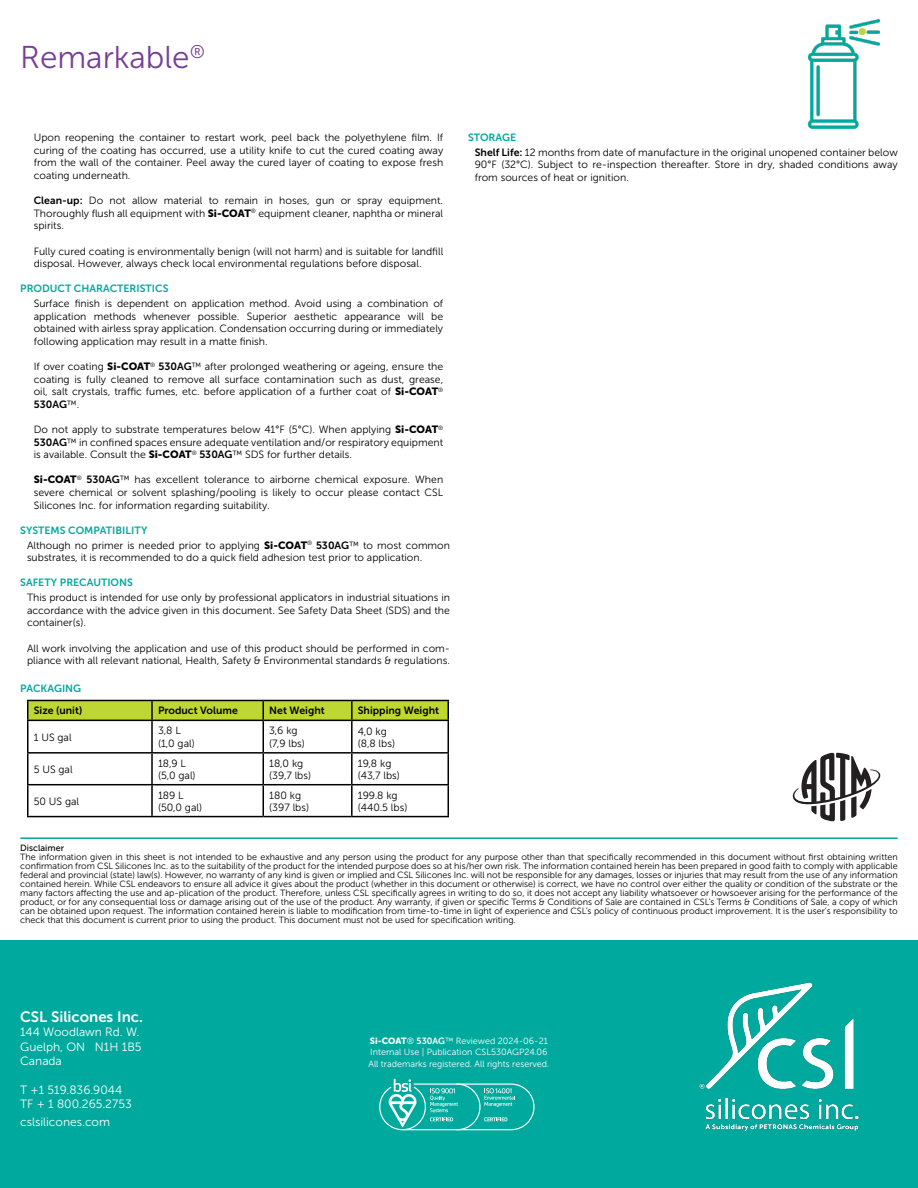
<style>
.page{position:relative;width:918px;height:1188px;background:#fff}
.page>*{position:absolute;margin:0;border:0;box-sizing:border-box;transform-origin:0 0}
.t1{font:31.5px "Museo Sans 300";color:#763f98}
.t2{font:15px "Museo Sans 700";color:#fff}
.t3{font:12px/14.4px "Museo Sans 300";color:#fff}
.t4{font:10.5px/12.6px "Museo Sans 300";color:#000;text-align:justify}
.t5{font:10.5px "Museo Sans 700";color:#00a99d}
.t6{font:10.5px "Museo Sans 700";color:#000}
.t7{font:9px/9px "Museo Sans 300";color:#000;text-align:justify}
.t8{font:9px "Museo Sans 300";color:#fff}
.t9{font:9px "Museo Sans 500";color:#000}
.s1{font-family:"Museo Sans 700"}
.s2{font-family:"Museo Sans 900"}
</style>
<div class="page">
<div style="left:1px;top:940px;width:917px;height:248px;background:#00a99d"></div>
<img style="left:699px;top:982px;width:160px;height:149px">
<hr style="left:20px;top:837px;width:878px;height:2px;background:#00a99d">
<svg style="left:379px;top:1079px;width:156px;height:51px"></svg>
<svg style="left:793px;top:753px;width:87px;height:68px"></svg>
<img style="left:807px;top:19px;width:73px;height:110px">
<svg style="left:27px;top:701px;width:422px;height:19px;background:#b5cb2f"></svg>
<hr style="left:27px;top:720px;width:125px;height:1px;background:#000">
<hr style="left:27px;top:721px;width:1px;height:31px;background:#000">
<hr style="left:152px;top:720px;width:111px;height:1px;background:#000">
<hr style="left:151px;top:721px;width:2px;height:31px;background:#000">
<hr style="left:263px;top:720px;width:89px;height:1px;background:#000">
<hr style="left:262px;top:721px;width:2px;height:31px;background:#000">
<hr style="left:352px;top:720px;width:97px;height:1px;background:#000">
<hr style="left:351px;top:721px;width:2px;height:31px;background:#000">
<hr style="left:448px;top:721px;width:1px;height:31px;background:#000">
<hr style="left:27px;top:754px;width:1px;height:30px;background:#000">
<hr style="left:151px;top:754px;width:2px;height:30px;background:#000">
<hr style="left:262px;top:754px;width:2px;height:30px;background:#000">
<hr style="left:351px;top:754px;width:2px;height:30px;background:#000">
<hr style="left:448px;top:754px;width:1px;height:30px;background:#000">
<hr style="left:27px;top:785px;width:1px;height:31px;background:#000">
<hr style="left:151px;top:785px;width:2px;height:31px;background:#000">
<hr style="left:262px;top:785px;width:2px;height:31px;background:#000">
<hr style="left:351px;top:785px;width:2px;height:31px;background:#000">
<hr style="left:448px;top:785px;width:1px;height:31px;background:#000">
<hr style="left:27px;top:752px;width:125px;height:2px;background:#000">
<hr style="left:152px;top:752px;width:111px;height:2px;background:#000">
<hr style="left:263px;top:752px;width:89px;height:2px;background:#000">
<hr style="left:352px;top:752px;width:97px;height:2px;background:#000">
<hr style="left:27px;top:784px;width:125px;height:1px;background:#000">
<hr style="left:152px;top:784px;width:111px;height:1px;background:#000">
<hr style="left:263px;top:784px;width:89px;height:1px;background:#000">
<hr style="left:352px;top:784px;width:97px;height:1px;background:#000">
<hr style="left:27px;top:816px;width:125px;height:1px;background:#000">
<hr style="left:152px;top:816px;width:111px;height:1px;background:#000">
<hr style="left:263px;top:816px;width:89px;height:1px;background:#000">
<hr style="left:352px;top:816px;width:97px;height:1px;background:#000">
<hr style="left:27px;top:700px;width:125px;height:1px;background:#000">
<hr style="left:152px;top:700px;width:111px;height:1px;background:#000">
<hr style="left:263px;top:700px;width:89px;height:1px;background:#000">
<hr style="left:352px;top:700px;width:97px;height:1px;background:#000">
<p class="t1" style="left:20px;top:41px;width:186px">Remarkable<sup>®</sup></p>
<p class="t4" style="left:34px;top:131px;width:411px">Upon reopening the container to restart work, peel back the polyethylene film. If curing of the coating has occurred, use a utility knife to cut the cured coating away from the wall of the container. Peel away the cured layer of coating to expose fresh coating underneath.</p>
<p class="t4" style="left:34px;top:194px;width:411px"><span class="s1">Clean-up:</span> Do not allow material to remain in hoses, gun or spray equipment.<br>Thoroughly flush all equipment with <span class="s2">Si-COAT</span><sup>®</sup> equipment cleaner, naphtha or mineral spirits.</p>
<p class="t4" style="left:34px;top:245px;width:411px">Fully cured coating is environmentally benign (will not harm) and is suitable for landfill disposal. However, always check local environmental regulations before disposal.</p>
<p class="t5" style="left:20px;top:283px;width:150px">PRODUCT CHARACTERISTICS</p>
<p class="t4" style="left:34px;top:297px;width:411px">Surface finish is dependent on application method. Avoid using a combination of application methods whenever possible. Superior aesthetic appearance will be obtained with airless spray application. Condensation occurring during or immediately following application may result in a matte finish.</p>
<p class="t4" style="left:34px;top:360px;width:411px">If over coating <span class="s2">Si-COAT</span><sup>®</sup> <span class="s1">530AG</span>™ after prolonged weathering or ageing, ensure the coating is fully cleaned to remove all surface contamination such as dust, grease, oil, salt crystals, traffic fumes, etc. before application of a further coat of <span class="s2">Si-COAT</span><sup>® </sup><span class="s1">530AG</span>™.</p>
<p class="t4" style="left:34px;top:423px;width:411px">Do not apply to substrate temperatures below 41°F (5°C). When applying <span class="s2">Si-COAT</span><sup>® </sup><span class="s1">530AG</span>™ in confined spaces ensure adequate ventilation and/or respiratory equipment is available. Consult the <span class="s2">Si-COAT</span><sup>®</sup> <span class="s1">530AG</span>™ SDS for further details.</p>
<p class="t4" style="left:34px;top:474px;width:411px"><span class="s2">Si-COAT</span><sup>®</sup> <span class="s1">530AG</span>™ has excellent tolerance to airborne chemical exposure. When severe chemical or solvent splashing/pooling is likely to occur please contact CSL Silicones Inc. for information regarding suitability.</p>
<p class="t5" style="left:20px;top:524px;width:129px">SYSTEMS COMPATIBILITY</p>
<p class="t4" style="left:27px;top:539px;width:425px">Although no primer is needed prior to applying <span class="s2">Si-COAT</span><sup>®</sup> <span class="s1">530AG</span>™ to most common substrates, it is recommended to do a quick field adhesion test prior to application.</p>
<p class="t5" style="left:20px;top:577px;width:114px">SAFETY PRECAUTIONS</p>
<p class="t4" style="left:27px;top:591px;width:425px">This product is intended for use only by professional applicators in industrial situations in accordance with the advice given in this document. See Safety Data Sheet (SDS) and the container(s).</p>
<p class="t4" style="left:27px;top:642px;width:425px">All work involving the application and use of this product should be performed in com&shy;pliance with all relevant national, Health, Safety &amp; Environmental standards &amp; regulations.</p>
<p class="t5" style="left:20px;top:682px;width:63px">PACKAGING</p>
<p class="t6" style="left:34px;top:705px;width:50px">Size (unit)</p>
<p class="t6" style="left:158px;top:705px;width:81px">Product Volume</p>
<p class="t6" style="left:269px;top:705px;width:57px">Net Weight</p>
<p class="t6" style="left:358px;top:705px;width:83px">Shipping Weight</p>
<p class="t4" style="left:34px;top:731px;width:39px">1 US gal</p>
<p class="t4" style="left:158px;top:724px;width:24px">3,8 L</p>
<p class="t4" style="left:158px;top:737px;width:38px">(1,0 gal)</p>
<p class="t4" style="left:269px;top:724px;width:30px">3,6 kg</p>
<p class="t4" style="left:269px;top:737px;width:37px">(7,9 lbs)</p>
<p class="t4" style="left:358px;top:725px;width:31px">4,0 kg</p>
<p class="t4" style="left:358px;top:737px;width:39px">(8,8 lbs)</p>
<p class="t4" style="left:34px;top:763px;width:40px">5 US gal</p>
<p class="t4" style="left:34px;top:795px;width:47px">50 US gal</p>
<p class="t4" style="left:158px;top:757px;width:29px">18,9 L</p>
<p class="t4" style="left:158px;top:769px;width:39px">(5,0 gal)</p>
<p class="t4" style="left:158px;top:789px;width:27px">189 L</p>
<p class="t4" style="left:158px;top:801px;width:46px">(50,0 gal)</p>
<p class="t4" style="left:269px;top:757px;width:36px">18,0 kg</p>
<p class="t4" style="left:269px;top:769px;width:43px">(39,7 lbs)</p>
<p class="t4" style="left:269px;top:789px;width:33px">180 kg</p>
<p class="t4" style="left:269px;top:801px;width:41px">(397 lbs)</p>
<p class="t4" style="left:358px;top:757px;width:35px">19,8 kg</p>
<p class="t4" style="left:358px;top:769px;width:44px">(43,7 lbs)</p>
<p class="t4" style="left:358px;top:789px;width:41px">199.8 kg</p>
<p class="t4" style="left:358px;top:801px;width:51px">(440.5 lbs)</p>
<p class="t5" style="left:468px;top:132px;width:50px">STORAGE</p>
<p class="t4" style="left:475px;top:146px;width:425px"><span class="s1">Shelf Life:</span> 12 months from date of manufacture in the original unopened container below 90°F (32°C). Subject to re-inspection thereafter. Store in dry, shaded conditions away from sources of heat or ignition.</p>
<p class="t9" style="left:20px;top:843px;width:45px">Disclaimer</p>
<p class="t7" style="left:20px;top:852px;width:879px">The information given in this sheet is not intended to be exhaustive and any person using the product for any purpose other than that specifically recommended in this document without first obtaining written confirmation from CSL Silicones Inc. as to the suitability of the product for the intended purpose does so at his/her own risk. The information contained herein has been prepared in good faith to comply with applicable federal and provincial (state) law(s). However, no warranty of any kind is given or implied and CSL Silicones Inc. will not be responsible for any damages, losses or injuries that may result from the use of any information contained herein. While CSL endeavors to ensure all advice it gives about the product (whether in this document or otherwise) is correct, we have no control over either the quality or condition of the substrate or the many factors affecting the use and ap-plication of the product. Therefore, unless CSL specifically agrees in writing to do so, it does not accept any liability whatsoever or howsoever arising for the performance of the product, or for any consequential loss or damage arising out of the use of the product. Any warranty, if given or specific Terms &amp; Conditions of Sale are contained in CSL’s Terms &amp; Conditions of Sale, a copy of which can be obtained upon request. The information contained herein is liable to modification from time-to-time in light of experience and CSL’s policy of continuous product improvement. It is the user’s responsibility to check that this document is current prior to using the product. This document must not be used for specification writing.</p>
<h2 class="t2" style="left:20px;top:1008px;width:124px">CSL Silicones Inc.</h2>
<p class="t3" style="left:20px;top:1025px;width:123px">144 Woodlawn Rd. W.<br>Guelph, ON N1H 1B5<br>Canada</p>
<p class="t3" style="left:20px;top:1083px;width:113px">T +1 519.836.9044<br>TF + 1 800.265.2753</p>
<p class="t3" style="left:20px;top:1115px;width:91px">cslsilicones.com</p>
<p class="t8" style="left:370px;top:1036px;width:180px"><span class="s2">Si-COAT</span>® <span class="s1">530AG</span>™ Reviewed 2024-06-21</p>
<p class="t8" style="left:370px;top:1047px;width:179px">Internal Use | Publication CSL530AGP24.06</p>
<p class="t8" style="left:369px;top:1059px;width:182px">All trademarks registered. All rights reserved.</p>
</div>
